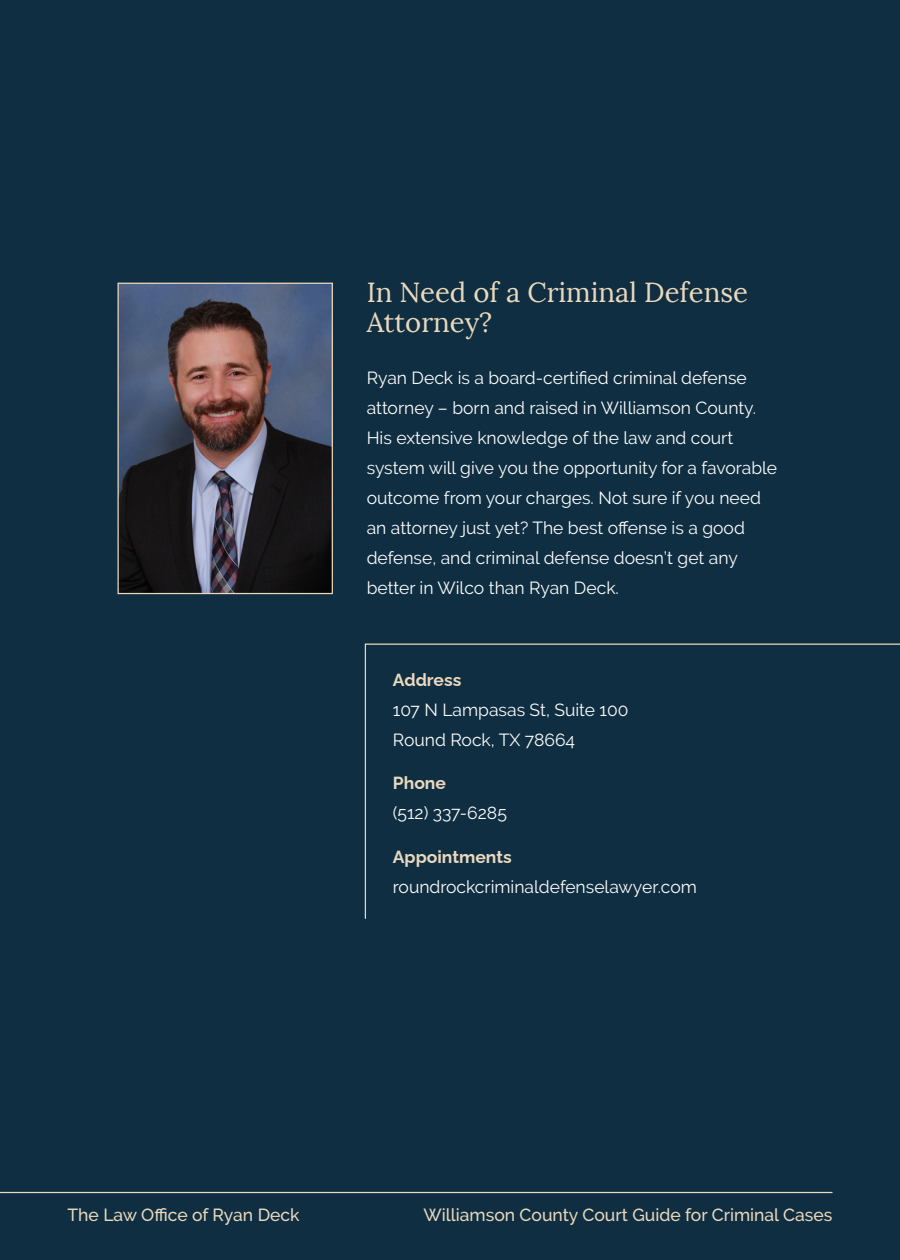
<style>
.page{position:relative;width:900px;height:1260px;background:#0f2e41}
.page>*{position:absolute;margin:0;border:0;box-sizing:border-box;transform-origin:0 0}
.Subheader{font:27.5px/30px "Lora";color:#ead9be}
.Body{font:17.5px/30px "Raleway";color:#fcfdfd}
.t1{font:500 17.5px "Raleway";color:#ead9be}
.s1{font-weight:100;color:#ead9be}
</style>
<div class="page">
<hr style="left:0;top:1192px;width:832px;height:1px;background:#ead9be">
<img style="left:120px;top:285px;width:211px;height:307px">
<div style="left:118px;top:283px;width:215px;height:311px;border:1px solid #ead9be"></div>
<svg style="left:364px;top:643px;width:536px;height:276px"></svg>
<p class="Subheader" style="left:367px;top:277px;width:383px">In Need of a Criminal Defense<br>Attorney?</p>
<p class="Body" style="left:367px;top:363px;width:412px">Ryan Deck is a board-certified criminal defense attorney – born and raised in Williamson County.<br>His extensive knowledge of the law and court system will give you the opportunity for a favorable outcome from your charges. Not sure if you need an attorney just yet? The best offense is a good defense, and criminal defense doesn’t get any better in Wilco than Ryan Deck.</p>
<p class="Body" style="left:393px;top:664px;width:237px"><span class="s1">Address<br></span>107 N Lampasas St, Suite 100<br>Round Rock, TX 78664</p>
<p class="Body" style="left:393px;top:768px;width:115px"><span class="s1">Phone<br></span>(512) 337-6285</p>
<p class="Body" style="left:393px;top:842px;width:306px"><span class="s1">Appointments </span>roundrockcriminaldefenselawyer.com</p>
<p class="t1" style="left:68px;top:1204px;width:234px">The Law Office of Ryan Deck</p>
<p class="t1" style="left:423px;top:1204px;width:411px">Williamson County Court Guide for Criminal Cases</p>
</div>
